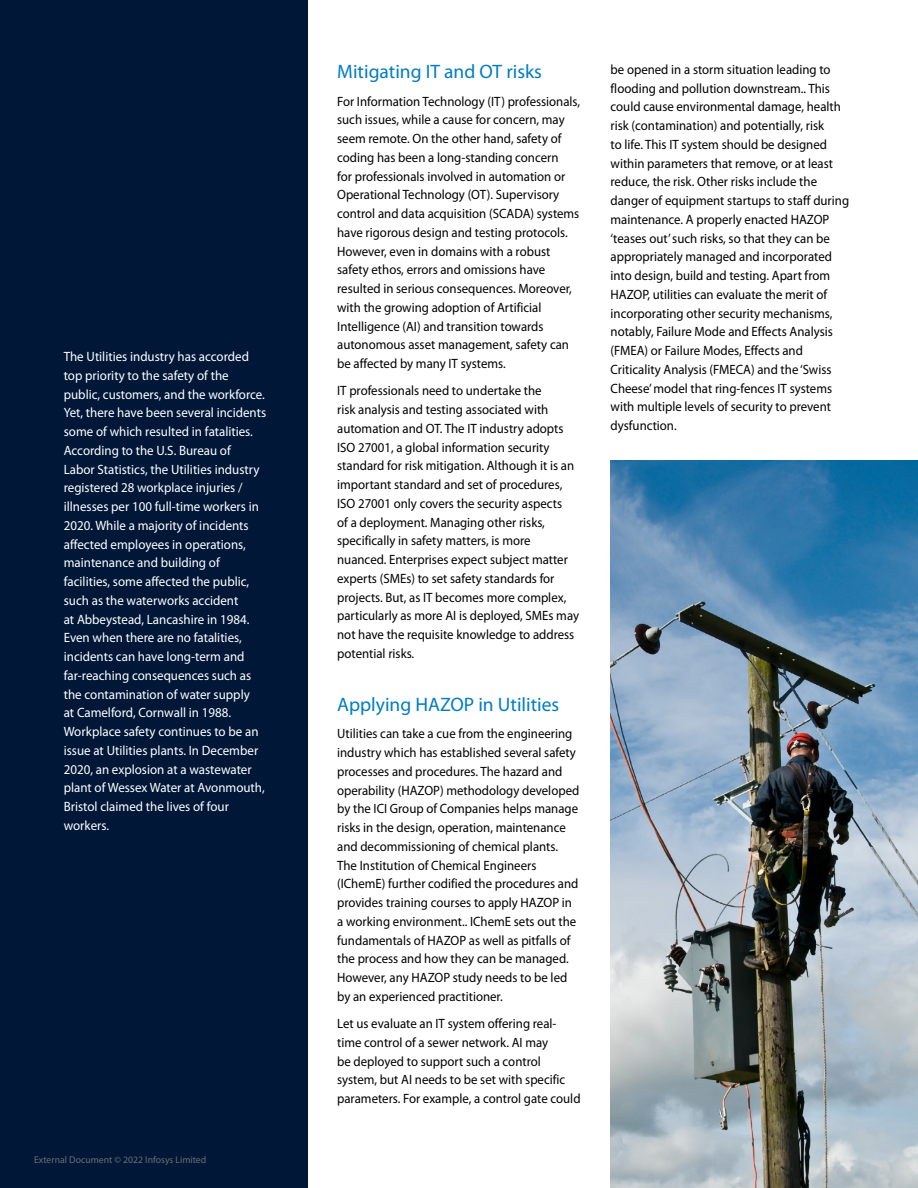
<style>
.page{position:relative;width:918px;height:1188px;background:#fff}
.page>*{position:absolute;margin:0;border:0;box-sizing:border-box;transform-origin:0 0}
.t1{font:19.5px "Myriad Pro";color:#007dc3}
.t2{font:13.5px/18.8px "Myriad Pro";color:#000;scale:.95 1}
.t3{font:13.5px/18.8px "Myriad Pro";color:#fff;scale:.96 1}
.t4{font:9.75px "Myriad Pro";color:#6d6e71}
</style>
<div class="page">
<div style="left:0;top:0;width:307px;height:1188px;background:#001738"></div>
<img style="left:611px;top:460px;width:307px;height:728px">
<p class="t3" style="left:64px;top:347px;width:212px">The Utilities industry has accorded top priority to the safety of the public, customers, and the workforce.<br>Yet, there have been several incidents some of which resulted in fatalities.<br>According to the U.S. Bureau of<br>Labor Statistics, the Utilities industry registered 28 workplace injuries / illnesses per 100 full-time workers in 2020. While a majority of incidents affected employees in operations, maintenance and building of facilities, some affected the public, such as the waterworks accident<br>at Abbeystead, Lancashire in 1984.<br>Even when there are no fatalities, incidents can have long-term and far-reaching consequences such as the contamination of water supply<br>at Camelford, Cornwall in 1988.<br>Workplace safety continues to be an issue at Utilities plants. In December 2020, an explosion at a wastewater plant of Wessex Water at Avonmouth, Bristol claimed the lives of four workers.</p>
<p class="t4" style="left:34px;top:1154px;width:174px">External Document © 2022 Infosys Limited</p>
<h1 class="t1" style="left:337px;top:60px;width:206px">Mitigating IT and OT risks</h1>
<p class="t2" style="left:337px;top:92px;width:257px">For Information Technology (IT) professionals, such issues, while a cause for concern, may seem remote. On the other hand, safety of coding has been a long-standing concern<br>for professionals involved in automation or Operational Technology (OT). Supervisory control and data acquisition (SCADA) systems have rigorous design and testing protocols.<br>However, even in domains with a robust safety ethos, errors and omissions have resulted in serious consequences. Moreover, with the growing adoption of Artificial Intelligence (AI) and transition towards autonomous asset management, safety can be affected by many IT systems.</p>
<p class="t2" style="left:337px;top:381px;width:256px">IT professionals need to undertake the<br>risk analysis and testing associated with automation and OT. The IT industry adopts ISO 27001, a global information security standard for risk mitigation. Although it is an important standard and set of procedures, ISO 27001 only covers the security aspects<br>of a deployment. Managing other risks, specifically in safety matters, is more nuanced. Enterprises expect subject matter experts (SMEs) to set safety standards for projects. But, as IT becomes more complex, particularly as more AI is deployed, SMEs may not have the requisite knowledge to address potential risks.</p>
<h1 class="t1" style="left:337px;top:693px;width:224px">Applying HAZOP in Utilities</h1>
<p class="t2" style="left:337px;top:724px;width:256px">Utilities can take a cue from the engineering industry which has established several safety processes and procedures. The hazard and operability (HAZOP) methodology developed by the ICI Group of Companies helps manage risks in the design, operation, maintenance and decommissioning of chemical plants.<br>The Institution of Chemical Engineers (IChemE) further codified the procedures and provides training courses to apply HAZOP in a working environment.. IChemE sets out the fundamentals of HAZOP as well as pitfalls of the process and how they can be managed.<br>However, any HAZOP study needs to be led by an experienced practitioner.</p>
<p class="t2" style="left:337px;top:1014px;width:258px">Let us evaluate an IT system offering real&shy;time control of a sewer network. AI may<br>be deployed to support such a control system, but AI needs to be set with specific parameters. For example, a control gate could</p>
<p class="t2" style="left:611px;top:60px;width:253px">be opened in a storm situation leading to flooding and pollution downstream.. This could cause environmental damage, health risk (contamination) and potentially, risk<br>to life. This IT system should be designed within parameters that remove, or at least reduce, the risk. Other risks include the danger of equipment startups to staff during maintenance. A properly enacted HAZOP ‘teases out’ such risks, so that they can be appropriately managed and incorporated into design, build and testing. Apart from HAZOP, utilities can evaluate the merit of incorporating other security mechanisms, notably, Failure Mode and Effects Analysis (FMEA) or Failure Modes, Effects and Criticality Analysis (FMECA) and the ‘Swiss Cheese’ model that ring-fences IT systems with multiple levels of security to prevent dysfunction.</p>
</div>
